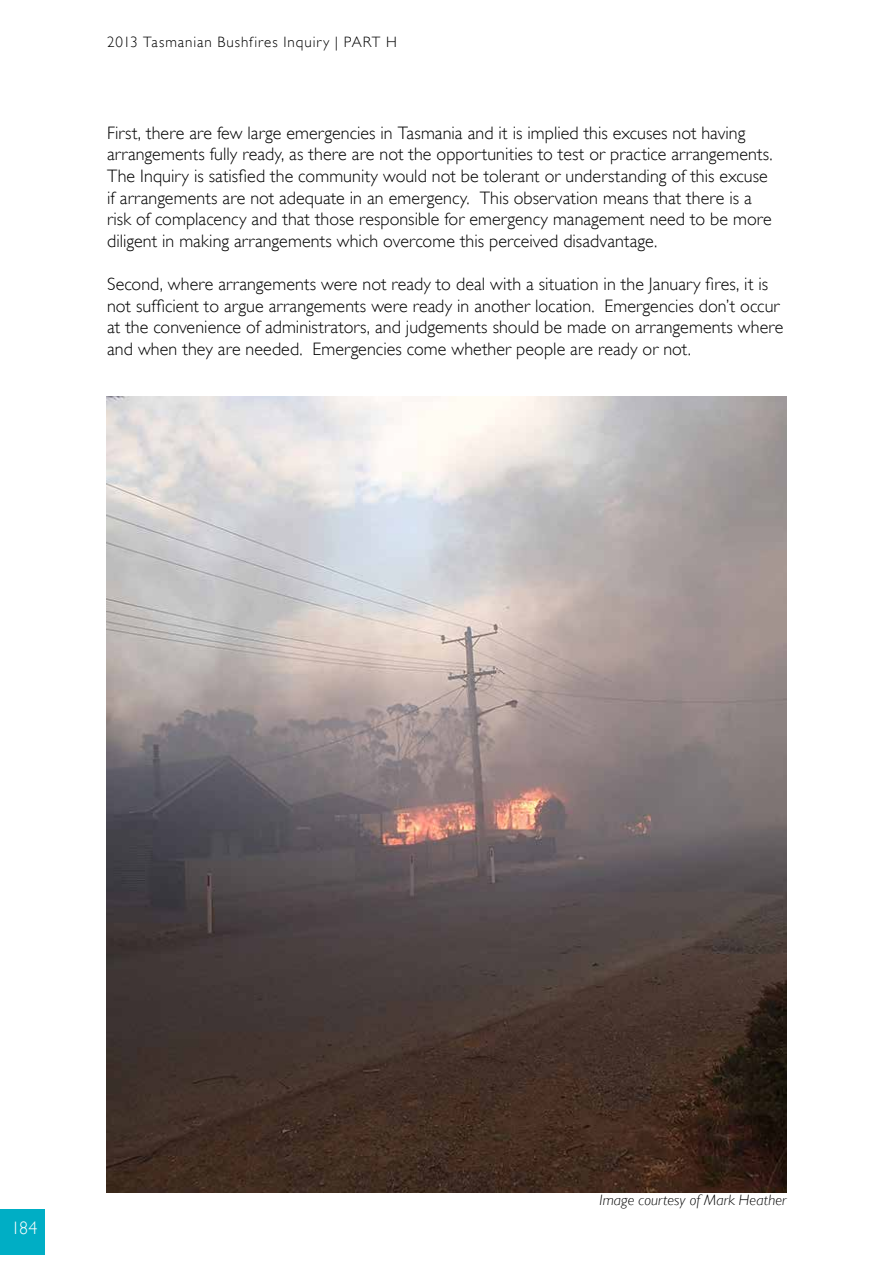
<style>
.page{position:relative;width:893px;height:1263px;background:#fff}
.page>*{position:absolute;margin:0;border:0;box-sizing:border-box;transform-origin:0 0}
.t1{font:300 18px/21.6px "Gill Sans";letter-spacing:.005em;color:#000}
.t2{font:300 18px "Gill Sans";color:#fff}
.t3{font:300 15px "Gill Sans";letter-spacing:.06em;color:#010101}
.t4{font:italic 300 15px "Gill Sans";letter-spacing:.005em;color:#000}
</style>
<div class="page">
<div style="left:0;top:1209px;width:45px;height:45px;background:#00aec5"></div>
<img style="left:107px;top:396px;width:679px;height:796px">
<p class="t3" style="left:107px;top:34px;width:291px">2013 Tasmanian Bushfires Inquiry | PART H</p>
<p class="t1" style="left:107px;top:122px;width:667px">First, there are few large emergencies in Tasmania and it is implied this excuses not having arrangements fully ready, as there are not the opportunities to test or practice arrangements.<br>The Inquiry is satisfied the community would not be tolerant or understanding of this excuse if arrangements are not adequate in an emergency. This observation means that there is a risk of complacency and that those responsible for emergency management need to be more diligent in making arrangements which overcome this perceived disadvantage.</p>
<p class="t1" style="left:107px;top:273px;width:678px">Second, where arrangements were not ready to deal with a situation in the January fires, it is not sufficient to argue arrangements were ready in another location. Emergencies don’t occur at the convenience of administrators, and judgements should be made on arrangements where and when they are needed. Emergencies come whether people are ready or not.</p>
<p class="t2" style="left:11px;top:1218px;width:28px">184</p>
<p class="t4" style="left:600px;top:1192px;width:188px">Image courtesy of Mark Heather</p>
</div>
